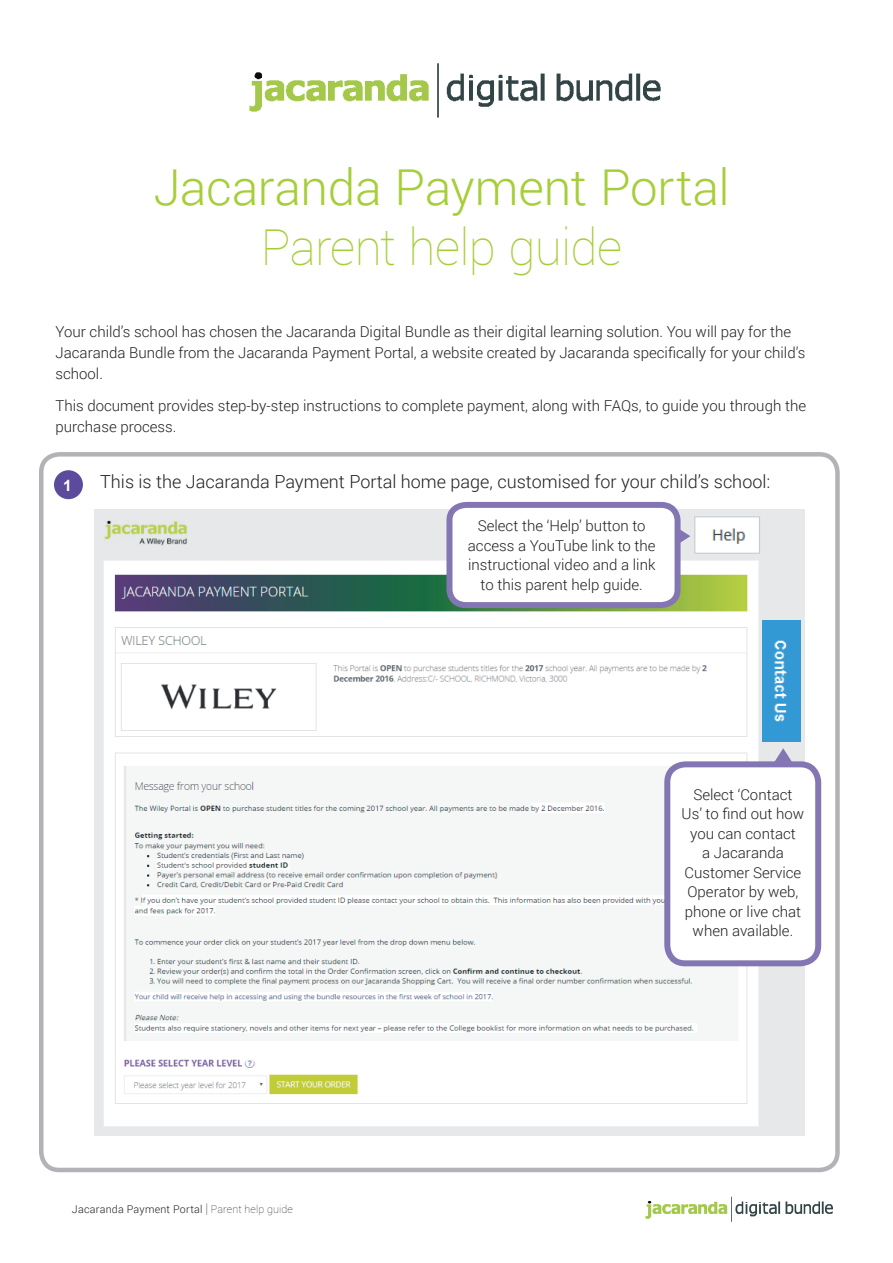
<style>
.page{position:relative;width:893px;height:1263px;background:#fff}
.page>*{position:absolute;margin:0;border:0;box-sizing:border-box;transform-origin:0 0}
.t1{font:300 49.5px "Roboto";letter-spacing:-.01em;color:#a6ce39}
.t2{font:100 49.5px "Roboto";letter-spacing:-.015em;color:#a6ce39}
.t3{font:300 18px "Roboto";color:#231f20}
.t4{font:700 15.6px "Arial";color:#fff}
.t5{font:300 15px/19.5px "Roboto";color:#231f20}
.t6{font:300 10.65px "Roboto";letter-spacing:.025em;color:#231f20}
.s1{font-weight:100;font-size:13.35px}
.s2{font-weight:100}
</style>
<div class="page">
<img style="left:95px;top:510px;width:667px;height:625px">
<img style="left:249px;top:63px;width:412px;height:55px">
<div style="left:54px;top:470px;width:29px;height:29px;background:#5c4a9c;border-radius:50%"></div>
<div style="left:39px;top:452px;width:801px;height:720px;border:4px solid #b2b3b7;border-radius:18px"></div>
<img style="left:645px;top:1196px;width:188px;height:26px">
<div style="left:762px;top:509px;width:43px;height:626px;background:#e6e8ea"></div>
<img style="left:693px;top:516px;width:69px;height:38px">
<img style="left:762px;top:621px;width:39px;height:120px">
<div style="left:449px;top:505px;width:228px;height:100px;background:#fff;border-radius:16px"></div>
<div style="left:446px;top:502px;width:234px;height:106px;border:6px solid #8476b3;border-radius:16px"></div>
<svg style="left:674px;top:522px;width:19px;height:28px"></svg>
<svg style="left:775px;top:748px;width:17px;height:13px"></svg>
<div style="left:667px;top:764px;width:151px;height:199px;background:#fff;border-radius:18px"></div>
<div style="left:664px;top:761px;width:157px;height:205px;border:6px solid #8476b3;border-radius:18px"></div>
<h1 class="t1" style="left:153px;top:153px;width:578px">Jacaranda Payment Portal</h1>
<h1 class="t2" style="left:261px;top:213px;width:363px">Parent help guide</h1>
<p class="t5" style="left:56px;top:321px;width:751px;line-height:21px">Your child’s school has chosen the Jacaranda Digital Bundle as their digital learning solution. You will pay for the<br>Jacaranda Bundle from the Jacaranda Payment Portal, a website created by Jacaranda specifically for your child’s school.</p>
<p class="t5" style="left:56px;top:394px;width:752px;line-height:21px">This document provides step-by-step instructions to complete payment, along with FAQs, to guide you through the purchase process.</p>
<p class="t4" style="left:63px;top:475px;width:10px">1</p>
<p class="t3" style="left:100px;top:469px;width:671px">This is the Jacaranda Payment Portal home page, customised for your child’s school:</p>
<p class="t6" style="left:72px;top:1202px;width:222px">Jacaranda Payment Portal <span class="s1">|</span> <span class="s2">Parent help guide</span></p>
<p class="t5" style="left:468px;top:516px;width:189px;text-align:center">Select the ‘Help’ button to access a YouTube link to the instructional video and a link to this parent help guide.</p>
<p class="t5" style="left:682px;top:784px;width:124px;text-align:center">Select ‘Contact<br>Us’ to find out how you can contact<br>a Jacaranda<br>Customer Service<br>Operator by web, phone or live chat when available.</p>
</div>
